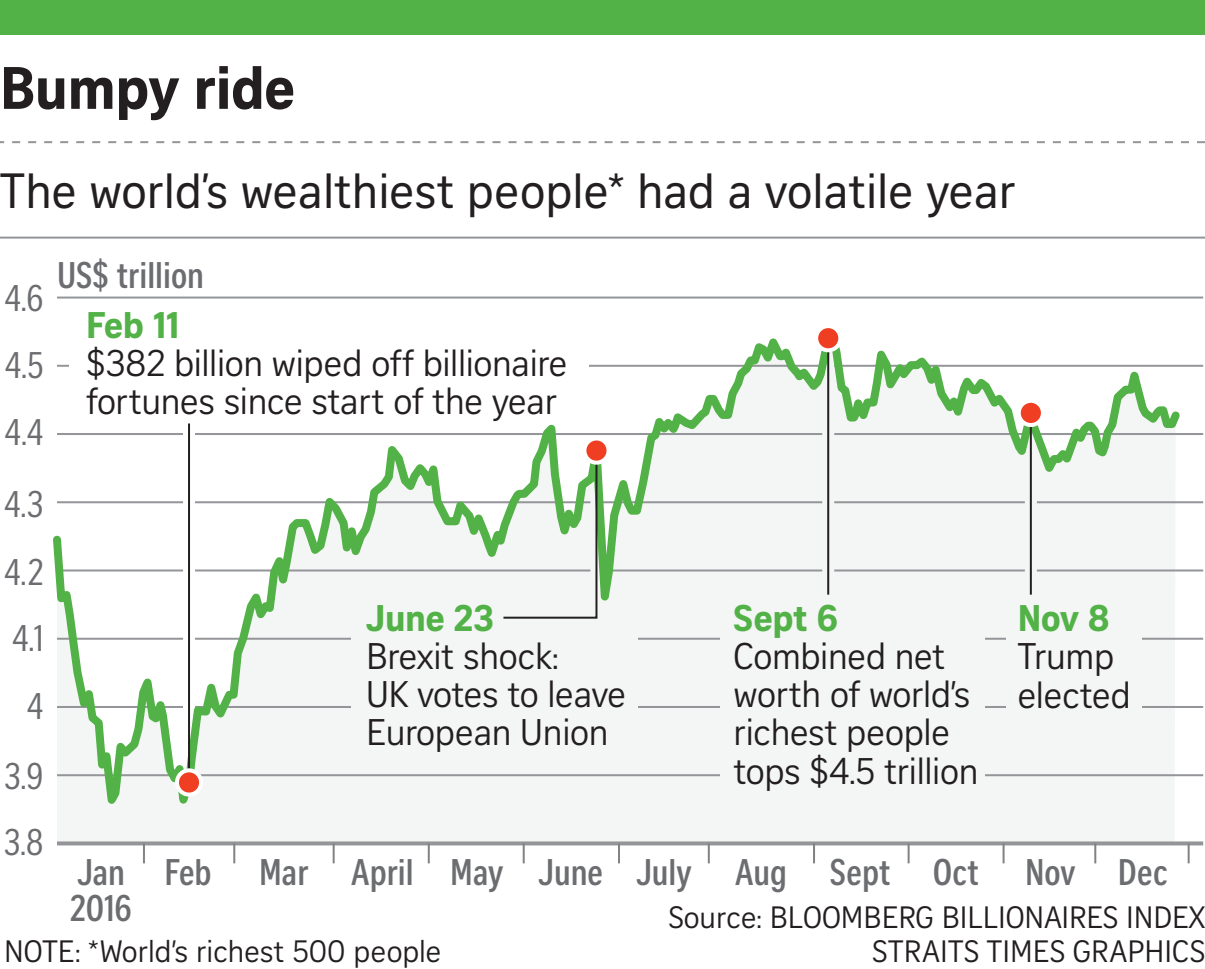
<style>
.page{position:relative;width:1205px;height:969px;background:#fff}
.page>*{position:absolute;margin:0;border:0;box-sizing:border-box;transform-origin:0 0}
.t1{font:700 58px "Curator Serp Text";letter-spacing:-.01em;color:#231f20}
.t2{font:48px "Curator Head ST Regular";color:#231f20}
.t3{font:36px/38px "Curator Serp Text";letter-spacing:-.01em;color:#231f20}
.t4{font:700 36px "Curator Head Cond ST Semi";color:#6c6d70}
.t5{font:36px/68px "Curator Head Cond ST Regular";color:#6c6d70}
.t6{font:36px "Curator Head ST Bold";letter-spacing:-.01em;color:#52b147}
.t7{font:30px/34px "Curator Serp Text";color:#231f20;text-align:right}
</style>
<div class="page">
<hr style="left:57px;top:296px;width:1145px;height:2px;background:#939598">
<svg style="left:57px;top:841px;width:1145px;height:4px;background:#9d9fa2"></svg>
<hr style="left:143px;top:843px;width:2px;height:20px;background:#808285">
<hr style="left:233px;top:843px;width:2px;height:20px;background:#808285">
<hr style="left:332px;top:843px;width:2px;height:20px;background:#808285">
<hr style="left:427px;top:843px;width:2px;height:20px;background:#808285">
<hr style="left:522px;top:843px;width:2px;height:20px;background:#808285">
<hr style="left:618px;top:843px;width:2px;height:20px;background:#808285">
<hr style="left:707px;top:843px;width:2px;height:20px;background:#808285">
<hr style="left:812px;top:843px;width:2px;height:20px;background:#808285">
<hr style="left:907px;top:843px;width:2px;height:20px;background:#808285">
<hr style="left:1002px;top:843px;width:2px;height:20px;background:#808285">
<hr style="left:1094px;top:843px;width:2px;height:20px;background:#808285">
<hr style="left:1187px;top:843px;width:2px;height:20px;background:#808285">
<div style="left:0;top:0;width:1204px;height:34px;background:#52b147"></div>
<svg style="left:0;top:141px;width:1204px;height:2px"></svg>
<hr style="left:0;top:236px;width:1204px;height:2px;background:#939598">
<svg style="left:53px;top:338px;width:1132px;height:500px"></svg>
<svg style="left:491px;top:438px;width:117px;height:191px"></svg>
<hr style="left:1029px;top:413px;width:2px;height:181px;background:#231f20">
<hr style="left:188px;top:423px;width:2px;height:359px;background:#231f20">
<hr style="left:827px;top:338px;width:2px;height:256px;background:#231f20">
<svg style="left:1018px;top:400px;width:24px;height:25px"></svg>
<div style="left:1016px;top:398px;width:28px;height:29px;border:4px solid #fff;border-radius:50%"></div>
<div style="left:816px;top:326px;width:24px;height:24px;background:#ef3e22;border-radius:50%"></div>
<div style="left:814px;top:324px;width:28px;height:28px;border:4px solid #fff;border-radius:50%"></div>
<div style="left:584px;top:438px;width:24px;height:24px;background:#ef3e22;border-radius:50%"></div>
<div style="left:582px;top:436px;width:28px;height:28px;border:4px solid #fff;border-radius:50%"></div>
<div style="left:177px;top:770px;width:24px;height:24px;background:#ef3e22;border-radius:50%"></div>
<div style="left:175px;top:768px;width:28px;height:28px;border:4px solid #fff;border-radius:50%"></div>
<h1 class="t1" style="left:0;top:53px;width:296px">Bumpy ride</h1>
<h2 class="t2" style="left:0;top:162px;width:1017px">The world’s wealthiest people* had a volatile year</h2>
<p class="t5" style="left:5px;top:264px;width:40px">4.6</p>
<p class="t5" style="left:5px;top:332px;width:40px">4.5</p>
<p class="t5" style="left:4px;top:396px;width:41px;line-height:72px">4.4<br>4.3</p>
<p class="t5" style="left:4px;top:540px;width:41px;line-height:65.2px">4.2<br>4.1</p>
<p class="t5" style="left:4px;top:672px;width:41px;text-align:justify;text-indent:23px">4<br>3.9<br>3.8</p>
<p class="t4" style="left:57px;top:255px;width:148px">US$ trillion</p>
<p class="t6" style="left:86px;top:303px;width:95px">Feb 11</p>
<p class="t3" style="left:86px;top:344px;width:482px">$382 billion wiped off billionaire fortunes since start of the year</p>
<p class="t6" style="left:366px;top:596px;width:129px">June 23</p>
<p class="t3" style="left:366px;top:637px;width:261px">Brexit shock:<br>UK votes to leave<br>European Union</p>
<p class="t6" style="left:733px;top:596px;width:106px">Sept 6</p>
<p class="t3" style="left:733px;top:637px;width:246px">Combined net worth of world’s richest people tops $4.5 trillion</p>
<p class="t6" style="left:1017px;top:596px;width:93px">Nov 8</p>
<p class="t3" style="left:1017px;top:637px;width:115px">Trump elected</p>
<p class="t4" style="left:77px;top:852px;width:136px">Jan Feb</p>
<p class="t4" style="left:351px;top:852px;width:629px">April May June July Aug Sept Oct</p>
<p class="t4" style="left:1024px;top:852px;width:144px">Nov Dec</p>
<p class="t4" style="left:70px;top:888px;width:63px">2016</p>
<p class="t4" style="left:259px;top:852px;width:51px">Mar</p>
<p class="t7" style="left:668px;top:900px;width:537px">Source: BLOOMBERG BILLIONAIRES INDEX<br>STRAITS TIMES GRAPHICS</p>
<p class="t7" style="left:4px;top:934px;width:439px">NOTE: *World’s richest 500 people</p>
</div>
